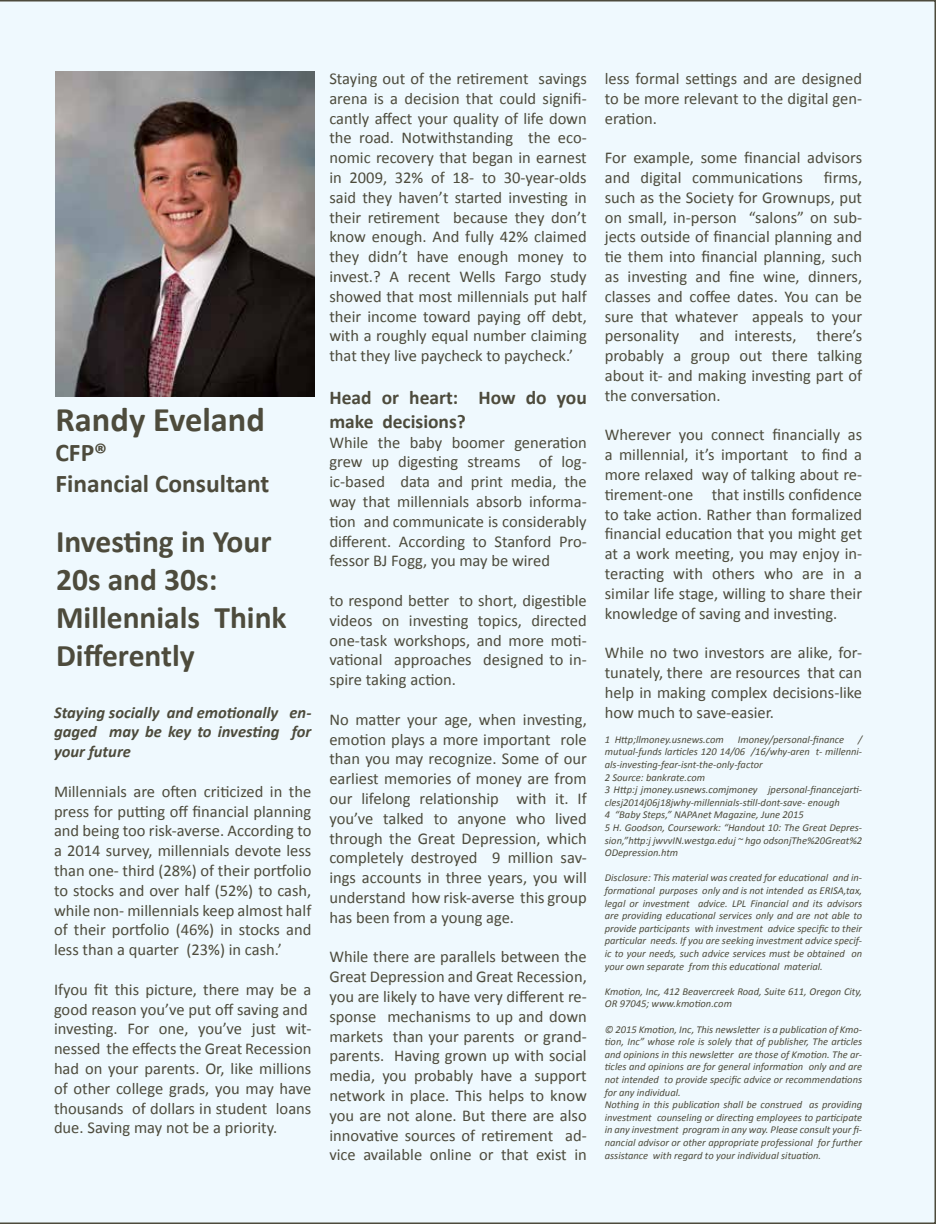
<style>
.page{position:relative;width:936px;height:1224px;background:#eff9fe}
.page>*{position:absolute;margin:0;border:0;box-sizing:border-box;transform-origin:0 0}
.t1{font:700 34.5px "Calibri";color:#4d4b3c}
.t2{font:700 31.5px/37.8px "Calibri";color:#4d4b3c}
.t3{font:700 25.5px/30.6px "Calibri";color:#4d4b3c}
.t4{font:700 19.5px/23.4px "Calibri";color:#4d4b3c}
.t5{font:16.5px/19.8px "Calibri";color:#4d4b3c;text-align:justify}
.t6{font:italic 700 16.5px/19.8px "Calibri";color:#4d4b3c;text-align:justify}
.t7{font:italic 10.5px/12.6px "Calibri";color:#4d4b3c}
</style>
<div class="page">
<img style="left:56px;top:72px;width:259px;height:324px">
<h1 class="t1" style="left:56px;top:397px;width:211px">Randy Eveland</h1>
<h3 class="t3" style="left:56px;top:437px;width:215px">CFP®<br>Financial Consultant</h3>
<h2 class="t2" style="left:56px;top:523px;width:232px">Investing in Your<br>20s and 30s:<br>Millennials Think<br>Differently</h2>
<p class="t6" style="left:54px;top:702px;width:259px">Staying socially and emotionally en&shy;gaged may be key to investing for your future</p>
<p class="t5" style="left:54px;top:781px;width:259px">Millennials are often criticized in the press for putting off financial planning and being too risk-averse. According to a 2014 survey, millennials devote less than one- third (28%) of their portfolio to stocks and over half (52%) to cash, while non- millennials keep almost half of their portfolio (46%) in stocks and less than a quarter (23%) in cash.’</p>
<p class="t5" style="left:54px;top:979px;width:259px;text-align:left">Ifyou fit this picture, there may be a good reason you’ve put off saving and investing. For one, you’ve just wit&shy;nessed the effects the Great Recession had on your parents. Or, like millions of other college grads, you may have thousands of dollars in student loans due. Saving may not be a priority.</p>
<p class="t5" style="left:329px;top:69px;width:259px">Staying out of the retirement savings arena is a decision that could signifi&shy;cantly affect your quality of life down the road. Notwithstanding the eco&shy;nomic recovery that began in earnest in 2009, 32% of 18- to 30-year-olds said they haven’t started investing in their retirement because they don’t know enough. And fully 42% claimed they didn’t have enough money to invest.? A recent Wells Fargo study showed that most millennials put half their income toward paying off debt, with a roughly equal number claiming that they live paycheck to paycheck.’</p>
<p class="t4" style="left:329px;top:386px;width:259px">Head or heart: How do you make decisions?</p>
<p class="t5" style="left:329px;top:432px;width:259px">While the baby boomer generation grew up digesting streams of log&shy;ic-based data and print media, the way that millennials absorb informa&shy;tion and communicate is considerably different. According to Stanford Pro&shy;fessor BJ Fogg, you may be wired</p>
<p class="t5" style="left:329px;top:591px;width:259px">to respond better to short, digestible videos on investing topics, directed one-task workshops, and more moti&shy;vational approaches designed to in&shy;spire taking action.</p>
<p class="t5" style="left:329px;top:709px;width:259px">No matter your age, when investing, emotion plays a more important role than you may recognize. Some of our earliest memories of money are from our lifelong relationship with it. If you’ve talked to anyone who lived through the Great Depression, which completely destroyed 9 million sav&shy;ings accounts in three years, you will understand how risk-averse this group has been from a young age.</p>
<p class="t5" style="left:329px;top:947px;width:259px">While there are parallels between the Great Depression and Great Recession, you are likely to have very different re&shy;sponse mechanisms to up and down markets than your parents or grand&shy;parents. Having grown up with social media, you probably have a support network in place. This helps to know you are not alone. But there are also innovative sources of retirement ad&shy;vice available online or that exist in</p>
<p class="t5" style="left:605px;top:69px;width:259px">less formal settings and are designed to be more relevant to the digital gen&shy;eration.</p>
<p class="t5" style="left:605px;top:148px;width:259px">For example, some financial advisors and digital communications</p>
<p class="t5" style="left:605px;top:168px;width:259px;text-indent:219px">firms, such as the Society for Grownups, put on small, in-person “salons” on sub&shy;jects outside of financial planning and tie them into financial planning, such as investing and fine wine, dinners, classes and coffee dates. You can be sure that whatever appeals to your personality and interests, there’s probably a group out there talking about it- and making investing part of the conversation.</p>
<p class="t5" style="left:605px;top:425px;width:259px">Wherever you connect financially as a millennial, it’s important to find a more relaxed way of talking about re&shy;tirement-one that instills confidence to take action. Rather than formalized financial education that you might get at a work meeting, you may enjoy in&shy;teracting with others who are in a similar life stage, willing to share their knowledge of saving and investing.</p>
<p class="t5" style="left:605px;top:643px;width:259px">While no two investors are alike, for&shy;tunately, there are resources that can help in making complex decisions-like how much to save-easier.</p>
<p class="t7" style="left:605px;top:733px;width:121px">1 Http;llmoney.usnews.com</p>
<p class="t7" style="left:738px;top:733px;width:108px">Imoney/personal-finance</p>
<p class="t7" style="left:605px;top:733px;width:259px;text-indent:253px">/ mutual-funds larticles 120 14/06 /16/why-aren t- millenni&shy;als-investing-fear-isnt-the-only-factor<br>2 Source: bankrate.com<br>3 Http:j jmoney.usnews.comjmoney jpersonal-financejarti&shy;clesj2014j06j18jwhy-millennials-still-dont-save- enough<br>4 “Baby Steps,” NAPAnet Magazine, June 2015<br>5 H. Goodson, Coursework: “Handout 10: The Great Depres&shy;sion,”http:j jwvvIN.westga.eduj ~ hgo odsonjThe%20Great%2<br>ODepression.htm</p>
<p class="t7" style="left:605px;top:871px;width:259px;text-align:justify">Disclosure: This material was created for educational and in&shy;formational purposes only and is not intended as ERISA,tax, legal or investment advice. LPL Financial and its advisors are providing educational services only and are not able to provide participants with investment advice specific to their particular needs. If you are seeking investment advice specif&shy;ic to your needs, such advice services must be obtained on your own separate from this educational material.</p>
<p class="t7" style="left:605px;top:985px;width:259px">Kmotion, Inc, 412 Beavercreek Road, Suite 611, Oregon City,<br>OR 97045; www.kmotion.com</p>
<p class="t7" style="left:605px;top:1022px;width:259px">© 2015 Kmotion, Inc, This newsletter is a publication of Kmo&shy;tion, Inc” whose role is solely that of publisher, The articles and opinions in this newsletter are those of Kmotion. The ar&shy;ticles and opinions are for general information only and are not intended to provide specific advice or recommendations for any individual.<br>Nothing in this publication shall be construed as providing investment counseling or directing employees to participate in any investment program in any way. Please consult your fi&shy;nancial advisor or other appropriate professional for further assistance with regard to your individual situation.</p>
</div>
